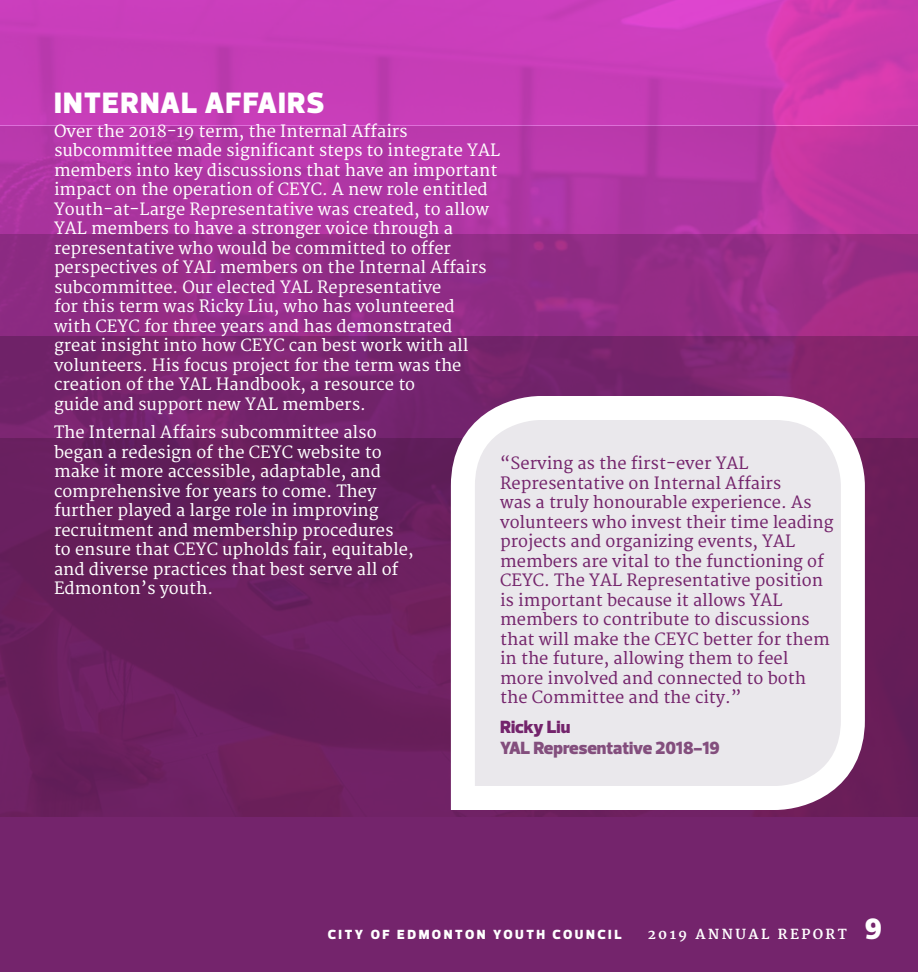
<style>
.page{position:relative;width:918px;height:972px;background:#74246c}
.page>*{position:absolute;margin:0;border:0;box-sizing:border-box;transform-origin:0 0}
.t1{font:900 30px "Prelo";letter-spacing:.045em;color:#fff}
.t2{font:900 18px "Prelo";color:#834e7d}
.t3{font:900 18px "Prelo";color:#74246c}
.t4{font:16.5px/19.5px "Merriweather";color:#fff}
.t5{font:16.5px/19.5px "Merriweather";color:#74246c}
.t6{font:900 13.5px "Prelo";letter-spacing:.18em;color:#fff}
.t7{font:700 13.5px "Merriweather";letter-spacing:.18em;color:#fff}
</style>
<div class="page">
<img style="left:0;top:0;width:918px;height:817px">
<svg style="left:439px;top:384px;width:438px;height:433px;background:#dfd4de"></svg>
<h1 class="t1" style="left:54px;top:84px;width:272px">INTERNAL AFFAIRS</h1>
<p class="t4" style="left:54px;top:122px;width:448px">Over the 2018-19 term, the Internal Affairs subcommittee made significant steps to integrate YAL members into key discussions that have an important impact on the operation of CEYC. A new role entitled Youth-at-Large Representative was created, to allow YAL members to have a stronger voice through a representative who would be committed to offer perspectives of YAL members on the Internal Affairs subcommittee. Our elected YAL Representative<br>for this term was Ricky Liu, who has volunteered<br>with CEYC for three years and has demonstrated<br>great insight into how CEYC can best work with all volunteers. His focus project for the term was the creation of the YAL Handbook, a resource to<br>guide and support new YAL members.</p>
<p class="t4" style="left:54px;top:423px;width:361px">The Internal Affairs subcommittee also began a redesign of the CEYC website to make it more accessible, adaptable, and comprehensive for years to come. They further played a large role in improving recruitment and membership procedures to ensure that CEYC upholds fair, equitable, and diverse practices that best serve all of Edmonton’s youth.</p>
<p class="t5" style="left:500px;top:455px;width:335px">“Serving as the first-ever YAL Representative on Internal Affairs<br>was a truly honourable experience. As volunteers who invest their time leading projects and organizing events, YAL members are vital to the functioning of CEYC. The YAL Representative position is important because it allows YAL members to contribute to discussions that will make the CEYC better for them in the future, allowing them to feel more involved and connected to both the Committee and the city.”</p>
<p class="t3" style="left:500px;top:716px;width:72px">Ricky Liu</p>
<p class="t2" style="left:500px;top:737px;width:221px">YAL Representative 2018-19</p>
<p class="t6" style="left:328px;top:926px;width:295px">CITY OF EDMONTON YOUTH COUNCIL</p>
<p class="t7" style="left:648px;top:926px;width:201px">2019 ANNUAL REPORT</p>
<h1 class="t1" style="left:865px;top:911px;width:19px">9</h1>
</div>
